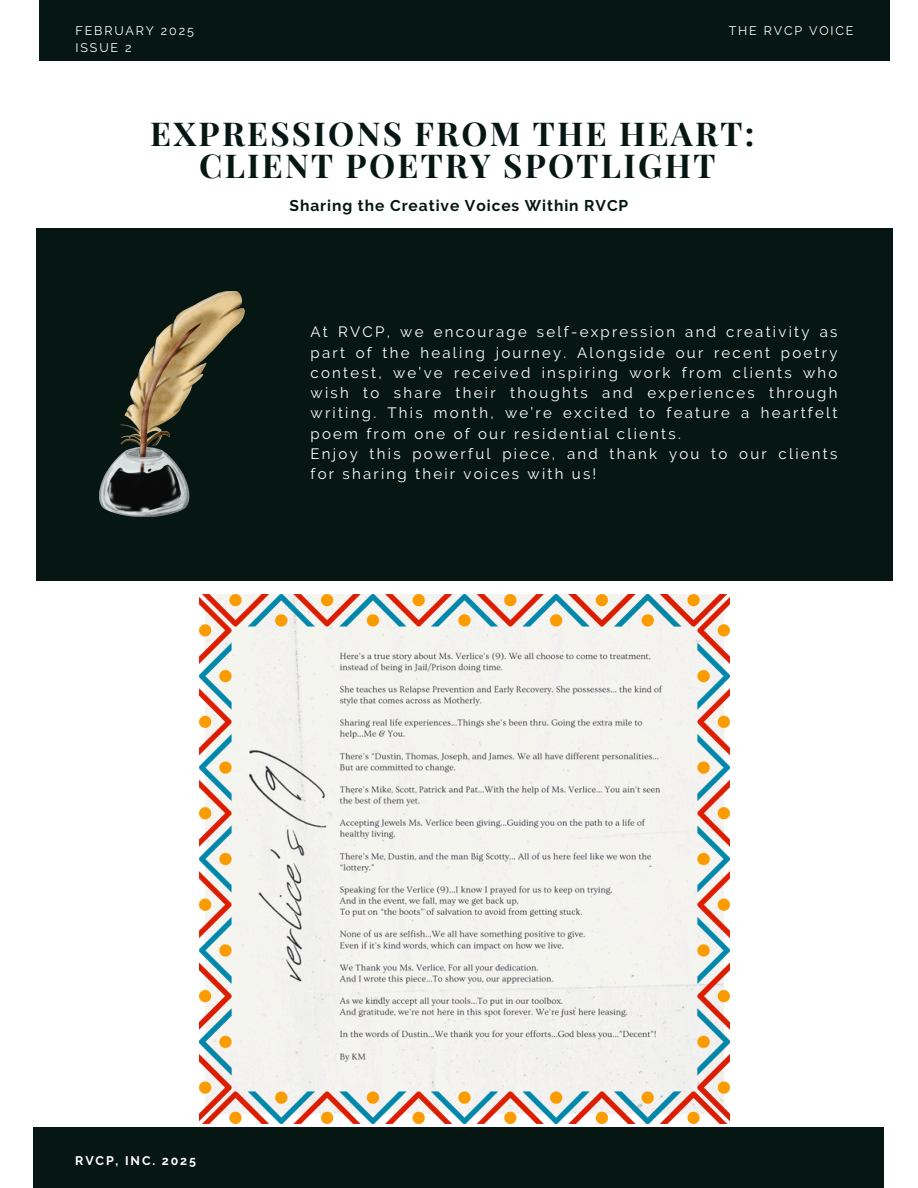
<style>
.page{position:relative;width:918px;height:1188px;background:#fff}
.page>*{position:absolute;margin:0;border:0;box-sizing:border-box;transform-origin:0 0}
.t1{font:700 33px/32.7px "Playfair Display";letter-spacing:.07em;color:#051613;text-align:center}
.t2{font:700 15.6px "Raleway";letter-spacing:.06em;color:#051613}
.t3{font:15px/20.2px "Raleway";letter-spacing:.15em;color:#fff}
.t4{font:12.45px "Raleway";letter-spacing:.15em;color:#fff}
.t5{font:700 12.45px "Raleway";letter-spacing:.15em;color:#fff}
</style>
<div class="page">
<div style="left:39px;top:0;width:851px;height:60px;background:#051613"></div>
<div style="left:33px;top:1128px;width:851px;height:60px;background:#051613"></div>
<div style="left:36px;top:228px;width:857px;height:352px;background:#051613"></div>
<img style="left:199px;top:594px;width:530px;height:530px">
<img style="left:100px;top:291px;width:145px;height:225px">
<p class="t4" style="left:76px;top:23px;width:120px">FEBRUARY 2025</p>
<p class="t4" style="left:76px;top:40px;width:58px">ISSUE 2</p>
<h1 class="t4" style="left:729px;top:23px;width:126px">THE RVCP VOICE</h1>
<h2 class="t1" style="left:150px;top:116px;width:606px">EXPRESSIONS FROM THE HEART:<br>CLIENT POETRY SPOTLIGHT</h2>
<p class="t2" style="left:290px;top:196px;width:340px">Sharing the Creative Voices Within RVCP</p>
<p class="t3" style="left:311px;top:322px;width:528px">At RVCP, we encourage self-expression and creativity as part of the healing journey. Alongside our recent poetry contest, we’ve received inspiring work from clients who wish to share their thoughts and experiences through writing. This month, we’re excited to feature a heartfelt poem from one of our residential clients.<br>Enjoy this powerful piece, and thank you to our clients for sharing their voices with us!</p>
<p class="t5" style="left:75px;top:1154px;width:122px">RVCP, INC. 2025</p>
</div>
